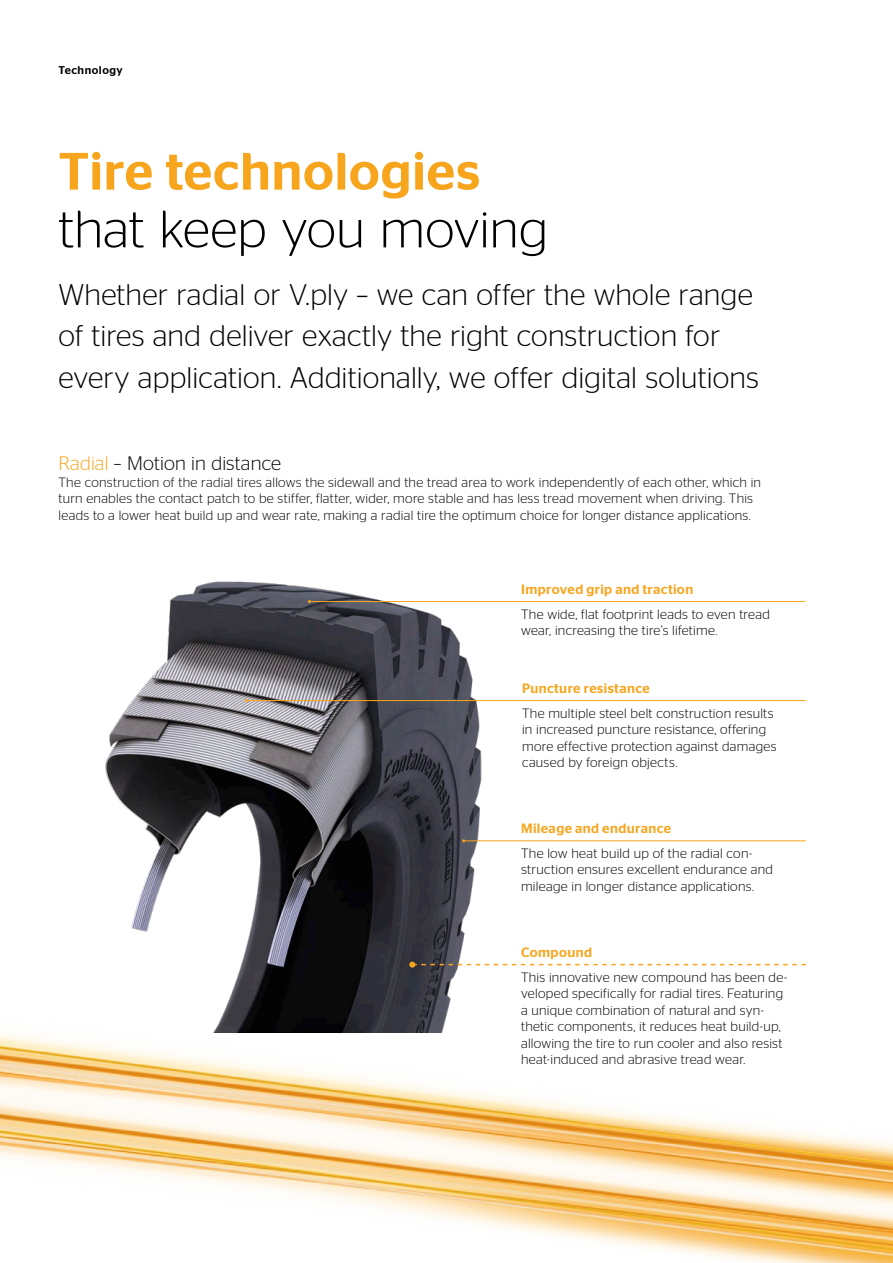
<style>
.page{position:relative;width:893px;height:1263px;background:#fff}
.page>*{position:absolute;margin:0;border:0;box-sizing:border-box;transform-origin:0 0}
.t1{font:300 52.5px "Continental Stag Sans";color:#000}
.t2{font:500 52.5px "Continental Stag Sans";letter-spacing:.015em;color:#f7a51d}
.t3{font:300 29.85px/41.2px "Continental Stag Sans";letter-spacing:.005em;color:#000}
.t4{font:300 19.5px "Continental Stag Sans";letter-spacing:.005em;color:#000}
.t5{font:300 13.5px/16.5px "Continental Stag Sans";letter-spacing:.02em;color:#000}
.t6{font:500 13.5px "Continental Stag Sans";letter-spacing:.03em;color:#f7a51d}
.t7{font:500 11.25px "Continental Stag Sans";letter-spacing:.05em;color:#000}
.s1{color:#f7a51d}
</style>
<div class="page">
<img style="left:0;top:601px;width:893px;height:662px">
<img style="left:97px;top:581px;width:409px;height:451px">
<img style="left:868px;top:601px;width:25px;height:432px">
<hr style="left:309px;top:601px;width:496px;height:1px;background:#f7a51d">
<hr style="left:464px;top:840px;width:342px;height:1px;background:#f7a51d">
<hr style="left:246px;top:700px;width:560px;height:1px;background:#f7a51d">
<svg style="left:409px;top:961px;width:397px;height:6px"></svg>
<p class="t7" style="left:58px;top:64px;width:66px">Technology</p>
<h1 class="t2" style="left:58px;top:141px;width:423px">Tire technologies</h1>
<h1 class="t1" style="left:58px;top:200px;width:491px">that keep you moving</h1>
<h2 class="t3" style="left:58px;top:274px;width:702px">Whether radial or V.ply – we can offer the whole range of tires and deliver exactly the right construction for every application. Additionally, we offer digital solutions</h2>
<h3 class="t4" style="left:58px;top:453px;width:224px"><span class="s1">Radial</span> – Motion in distance</h3>
<p class="t5" style="left:58px;top:473px;width:704px">The construction of the radial tires allows the sidewall and the tread area to work independently of each other, which in turn enables the contact patch to be stiffer, flatter, wider, more stable and has less tread movement when driving. This leads to a lower heat build up and wear rate, making a radial tire the optimum choice for longer distance applications.</p>
<p class="t6" style="left:521px;top:581px;width:174px">Improved grip and traction</p>
<p class="t5" style="left:521px;top:605px;width:250px">The wide, flat footprint leads to even tread wear, increasing the tire’s lifetime.</p>
<p class="t6" style="left:522px;top:680px;width:129px">Puncture resistance</p>
<p class="t5" style="left:522px;top:704px;width:256px">The multiple steel belt construction results in increased puncture resistance, offering more effective protection against damages caused by foreign objects.</p>
<p class="t6" style="left:521px;top:821px;width:152px">Mileage and endurance</p>
<p class="t5" style="left:521px;top:845px;width:254px">The low heat build up of the radial con&shy;struction ensures excellent endurance and mileage in longer distance applications.</p>
<p class="t6" style="left:521px;top:944px;width:72px">Compound</p>
<p class="t5" style="left:521px;top:968px;width:267px">This innovative new compound has been de&shy;veloped specifically for radial tires. Featuring a unique combination of natural and syn&shy;thetic components, it reduces heat build-up, allowing the tire to run cooler and also resist heat-induced and abrasive tread wear.</p>
</div>
